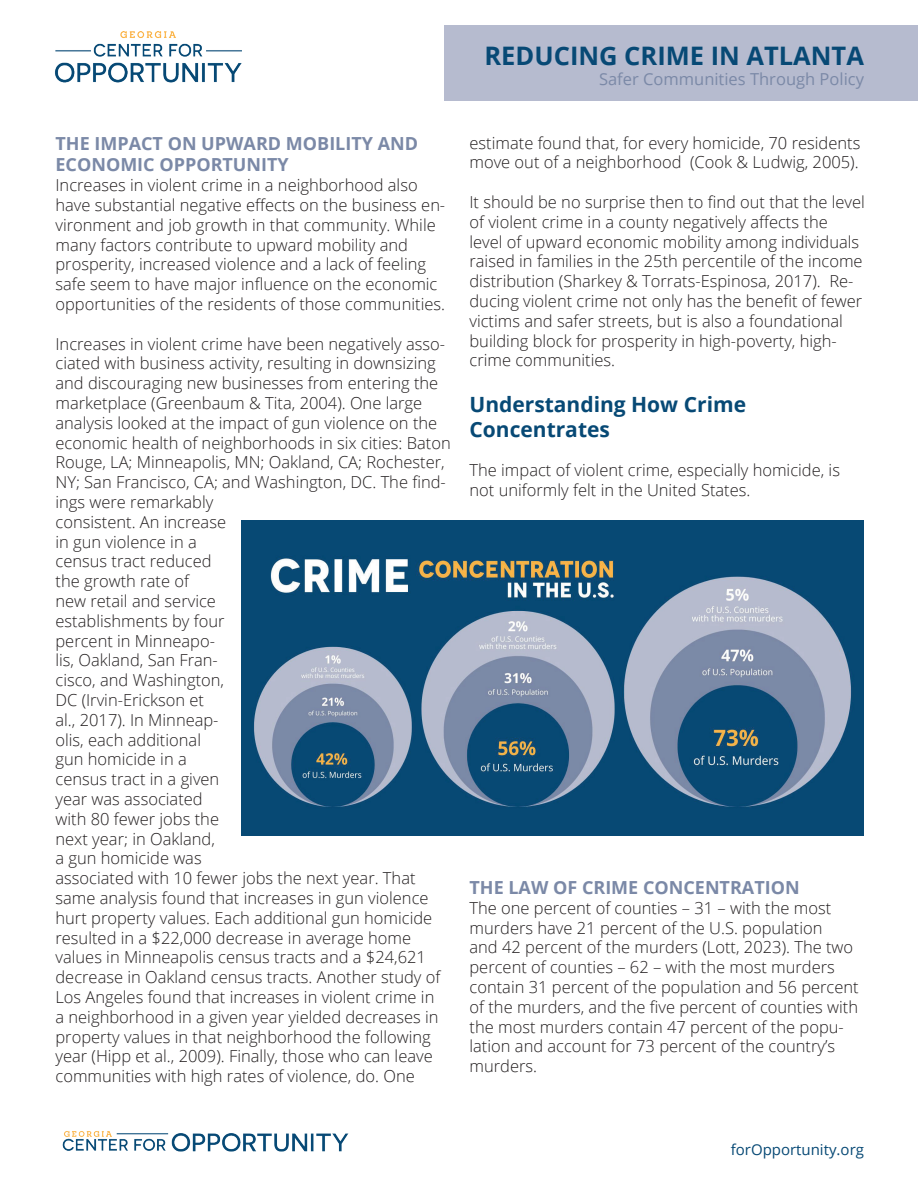
<style>
.page{position:relative;width:918px;height:1188px;background:#fff}
.page>*{position:absolute;margin:0;border:0;box-sizing:border-box;transform-origin:0 0}
.t1{font:700 25.5px "Open Sans";color:#074975}
.t2{font:700 21px/25.2px "Open Sans";color:#074975}
.t3{font:700 18px/21.6px "Open Sans";color:#7b89a7}
.t4{font:300 16.5px/19.8px "Open Sans";color:#231f20}
.t5{font:16.5px "Open Sans";color:#7b89a7}
.t6{font:15px "Open Sans";color:#074975}
</style>
<div class="page">
<div style="left:445px;top:25px;width:473px;height:75px;background:#b6bbcf"></div>
<img style="left:55px;top:32px;width:187px;height:51px">
<img style="left:62px;top:1131px;width:287px;height:21px">
<img style="left:241px;top:520px;width:623px;height:316px">
<p class="t3" style="left:56px;top:132px;width:364px">THE IMPACT ON UPWARD MOBILITY AND<br>ECONOMIC OPPORTUNITY</p>
<p class="t4" style="left:56px;top:175px;width:391px">Increases in violent crime in a neighborhood also have substantial negative effects on the business en&shy;vironment and job growth in that community. While many factors contribute to upward mobility and prosperity, increased violence and a lack of feeling safe seem to have major influence on the economic opportunities of the residents of those communities.</p>
<p class="t4" style="left:56px;top:333px;width:397px">Increases in violent crime have been negatively asso&shy;ciated with business activity, resulting in downsizing and discouraging new businesses from entering the marketplace (Greenbaum &amp; Tita, 2004). One large analysis looked at the impact of gun violence on the economic health of neighborhoods in six cities: Baton Rouge, LA; Minneapolis, MN; Oakland, CA; Rochester, NY; San Francisco, CA; and Washington, DC. The find&shy;ings were remarkably<br>consistent. An increase<br>in gun violence in a<br>census tract reduced<br>the growth rate of<br>new retail and service<br>establishments by four<br>percent in Minneapo-<br>lis, Oakland, San Fran-<br>cisco, and Washington,<br>DC (Irvin-Erickson et<br>al., 2017). In Minneap-<br>olis, each additional<br>gun homicide in a<br>census tract in a given<br>year was associated<br>with 80 fewer jobs the<br>next year; in Oakland,<br>a gun homicide was<br>associated with 10 fewer jobs the next year. That same analysis found that increases in gun violence hurt property values. Each additional gun homicide resulted in a $22,000 decrease in average home values in Minneapolis census tracts and a $24,621 decrease in Oakland census tracts. Another study of Los Angeles found that increases in violent crime in<br>a neighborhood in a given year yielded decreases in property values in that neighborhood the following year (Hipp et al., 2009). Finally, those who can leave communities with high rates of violence, do. One</p>
<h1 class="t1" style="left:485px;top:38px;width:381px">REDUCING CRIME IN ATLANTA</h1>
<p class="t5" style="left:599px;top:67px;width:266px">Safer Communities Through Policy</p>
<p class="t4" style="left:470px;top:132px;width:392px">estimate found that, for every homicide, 70 residents move out of a neighborhood (Cook &amp; Ludwig, 2005).</p>
<p class="t4" style="left:470px;top:192px;width:397px">It should be no surprise then to find out that the level of violent crime in a county negatively affects the level of upward economic mobility among individuals raised in families in the 25th percentile of the income distribution (Sharkey &amp; Torrats-Espinosa, 2017). Re&shy;ducing violent crime not only has the benefit of fewer victims and safer streets, but is also a foundational building block for prosperity in high-poverty, high&shy;crime communities.</p>
<p class="t2" style="left:470px;top:391px;width:278px">Understanding How Crime<br>Concentrates</p>
<p class="t4" style="left:470px;top:460px;width:372px">The impact of violent crime, especially homicide, is not uniformly felt in the United States.</p>
<p class="t3" style="left:470px;top:876px;width:332px">THE LAW OF CRIME CONCENTRATION</p>
<p class="t4" style="left:470px;top:897px;width:391px">The one percent of counties – 31 – with the most murders have 21 percent of the U.S. population<br>and 42 percent of the murders (Lott, 2023). The two percent of counties – 62 – with the most murders contain 31 percent of the population and 56 percent of the murders, and the five percent of counties with the most murders contain 47 percent of the popu&shy;lation and account for 73 percent of the country’s murders.</p>
<p class="t6" style="left:731px;top:1139px;width:135px">forOpportunity.org</p>
</div>
